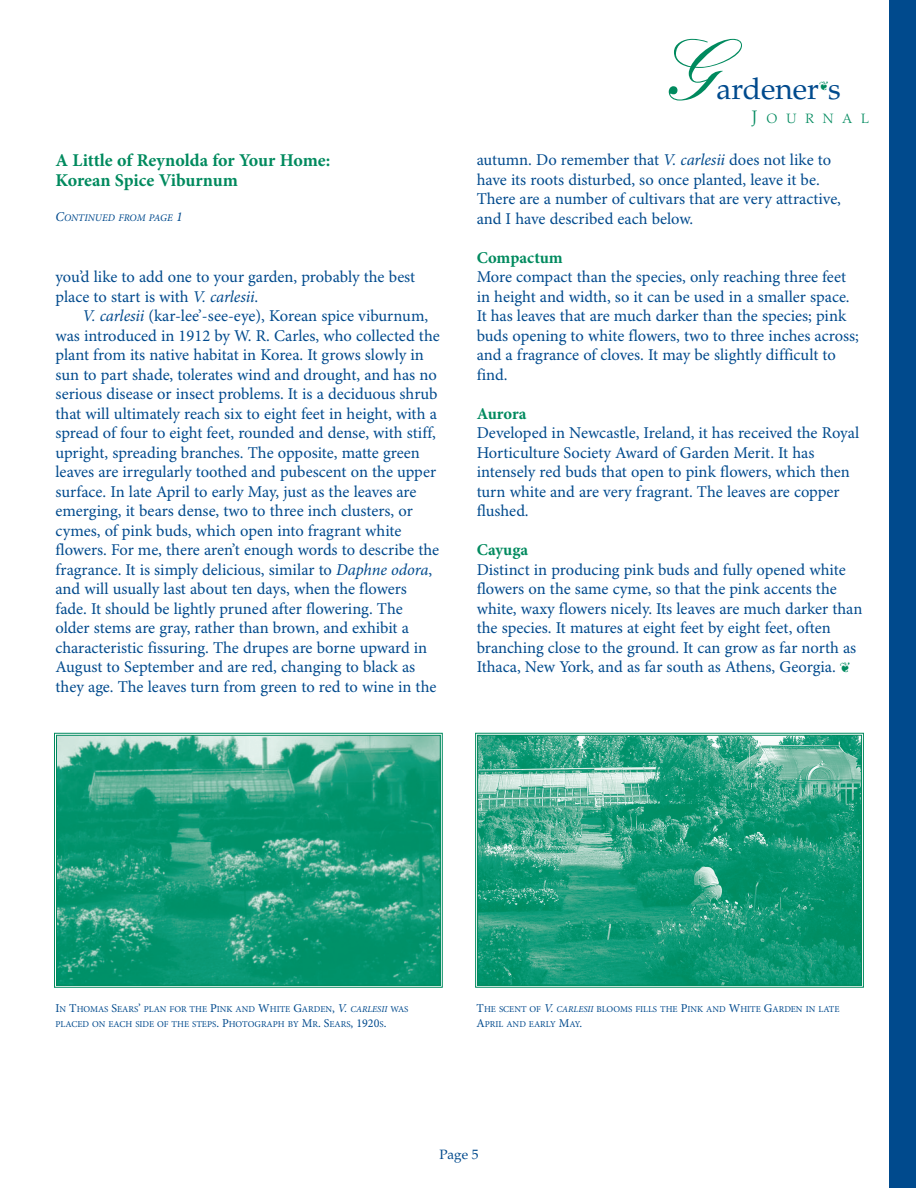
<style>
.page{position:relative;width:918px;height:1188px;background:#fff}
.page>*{position:absolute;margin:0;border:0;box-sizing:border-box;transform-origin:0 0}
.t1{font:500 84px "Kuenstler Script";color:#008a5e}
.t2{font:30px "Palatino";color:#004a8d}
.t3{font:700 18px/19.5px "Minion Pro";letter-spacing:-.005em;color:#008a5e}
.t4{font:16.5px/19.5px "Minion Pro";letter-spacing:-.005em;color:#004a8d}
.t5{font:700 16.5px "Minion Pro";color:#008a5e}
.t6{font:300 13.5px "Palatino";letter-spacing:.665em;color:#008a5e}
.t7{font:13.5px "Palatino";color:#004a8d}
.t8{font:italic 10.2px "Minion Pro";color:#004a8d}
.t9{font:9px/14.4px "Minion Pro";color:#004a8d}
.s1{font-size:13.5px}
.s2{font-style:italic}
.s3{font-size:18px}
.s4{color:#008a5e}
.s5{font-size:12px}
.s6{font-style:italic;font-size:12px}
</style>
<div class="page">
<div style="left:889px;top:0;width:27px;height:1188px;background:#004a8d"></div>
<img style="left:479px;top:737px;width:381px;height:247px">
<div style="left:475px;top:733px;width:389px;height:255px;border:1px solid #008a5e"></div>
<div style="left:477px;top:735px;width:385px;height:251px;border:1px solid #008a5e"></div>
<img style="left:58px;top:737px;width:381px;height:247px">
<div style="left:54px;top:733px;width:389px;height:255px;border:1px solid #008a5e"></div>
<div style="left:56px;top:735px;width:385px;height:251px;border:1px solid #008a5e"></div>
<p class="t3" style="left:56px;top:152px;width:276px">A Little of Reynolda for Your Home:<br>Korean Spice Viburnum</p>
<p class="t8" style="left:56px;top:214px;width:129px"><span class="s1">C</span>ONTINUED FROM PAGE <span class="s1">1</span></p>
<p class="t4" style="left:56px;top:269px;width:361px">you’d like to add one to your garden, probably the best place to start is with <span class="s2">V. carlesii</span>.</p>
<p class="t4" style="left:55px;top:308px;width:386px;text-indent:27px"><span class="s2">V. carlesii</span> (kar-lee’-see-eye), Korean spice viburnum, was introduced in 1912 by W. R. Carles, who collected the plant from its native habitat in Korea. It grows slowly in sun to part shade, tolerates wind and drought, and has no serious disease or insect problems. It is a deciduous shrub that will ultimately reach six to eight feet in height, with a spread of four to eight feet, rounded and dense, with stiff, upright, spreading branches. The opposite, matte green leaves are irregularly toothed and pubescent on the upper surface. In late April to early May, just as the leaves are emerging, it bears dense, two to three inch clusters, or cymes, of pink buds, which open into fragrant white flowers. For me, there aren’t enough words to describe the fragrance. It is simply delicious, similar to <span class="s2">Daphne odora</span>, and will usually last about ten days, when the flowers fade. It should be lightly pruned after flowering. The older stems are gray, rather than brown, and exhibit a characteristic fissuring. The drupes are borne upward in August to September and are red, changing to black as they age. The leaves turn from green to red to wine in the</p>
<h1 class="t1" style="left:661px;top:40px;width:57px">G</h1>
<h2 class="t2" style="left:716px;top:77px;width:126px">ardener s</h2>
<p class="t6" style="left:752px;top:113px;width:119px"><span class="s3">J</span>OURNAL</p>
<p class="t4" style="left:477px;top:151px;width:366px">autumn. Do remember that <span class="s2">V. carlesii</span> does not like to have its roots disturbed, so once planted, leave it be.<br>There are a number of cultivars that are very attractive, and I have described each below.</p>
<p class="t5" style="left:477px;top:251px;width:88px">Compactum</p>
<p class="t4" style="left:477px;top:268px;width:384px">More compact than the species, only reaching three feet in height and width, so it can be used in a smaller space.<br>It has leaves that are much darker than the species; pink buds opening to white flowers, two to three inches across; and a fragrance of cloves. It may be slightly difficult to find.</p>
<p class="t5" style="left:477px;top:407px;width:51px">Aurora</p>
<p class="t4" style="left:477px;top:424px;width:384px">Developed in Newcastle, Ireland, it has received the Royal Horticulture Society Award of Garden Merit. It has intensely red buds that open to pink flowers, which then turn white and are very fragrant. The leaves are copper flushed.</p>
<p class="t5" style="left:477px;top:544px;width:53px">Cayuga</p>
<p class="t4" style="left:477px;top:561px;width:387px">Distinct in producing pink buds and fully opened white flowers on the same cyme, so that the pink accents the white, waxy flowers nicely. Its leaves are much darker than the species. It matures at eight feet by eight feet, often branching close to the ground. It can grow as far north as Ithaca, New York, and as far south as Athens, Georgia. <span class="s4">❦</span></p>
<p class="t9" style="left:55px;top:1003px;width:355px"><span class="s5">I</span>N <span class="s5">T</span>HOMAS <span class="s5">S</span>EARS<span class="s5">’</span> PLAN FOR THE <span class="s5">P</span>INK AND <span class="s5">W</span>HITE <span class="s5">G</span>ARDEN<span class="s5">,</span> <span class="s6">V.</span> <span class="s2">CARLESII</span> WAS<br>PLACED ON EACH SIDE OF THE STEPS<span class="s5">. P</span>HOTOGRAPH BY <span class="s5">M</span>R<span class="s5">. S</span>EARS<span class="s5">, 1920</span>S<span class="s5">.</span></p>
<p class="t9" style="left:477px;top:1003px;width:365px"><span class="s5">T</span>HE SCENT OF <span class="s6">V.</span> <span class="s2">CARLESII</span> BLOOMS FILLS THE <span class="s5">P</span>INK AND <span class="s5">W</span>HITE <span class="s5">G</span>ARDEN IN LATE<br><span class="s5">A</span>PRIL AND EARLY <span class="s5">M</span>AY<span class="s5">.</span></p>
<p class="t7" style="left:439px;top:1149px;width:41px">Page 5</p>
</div>
